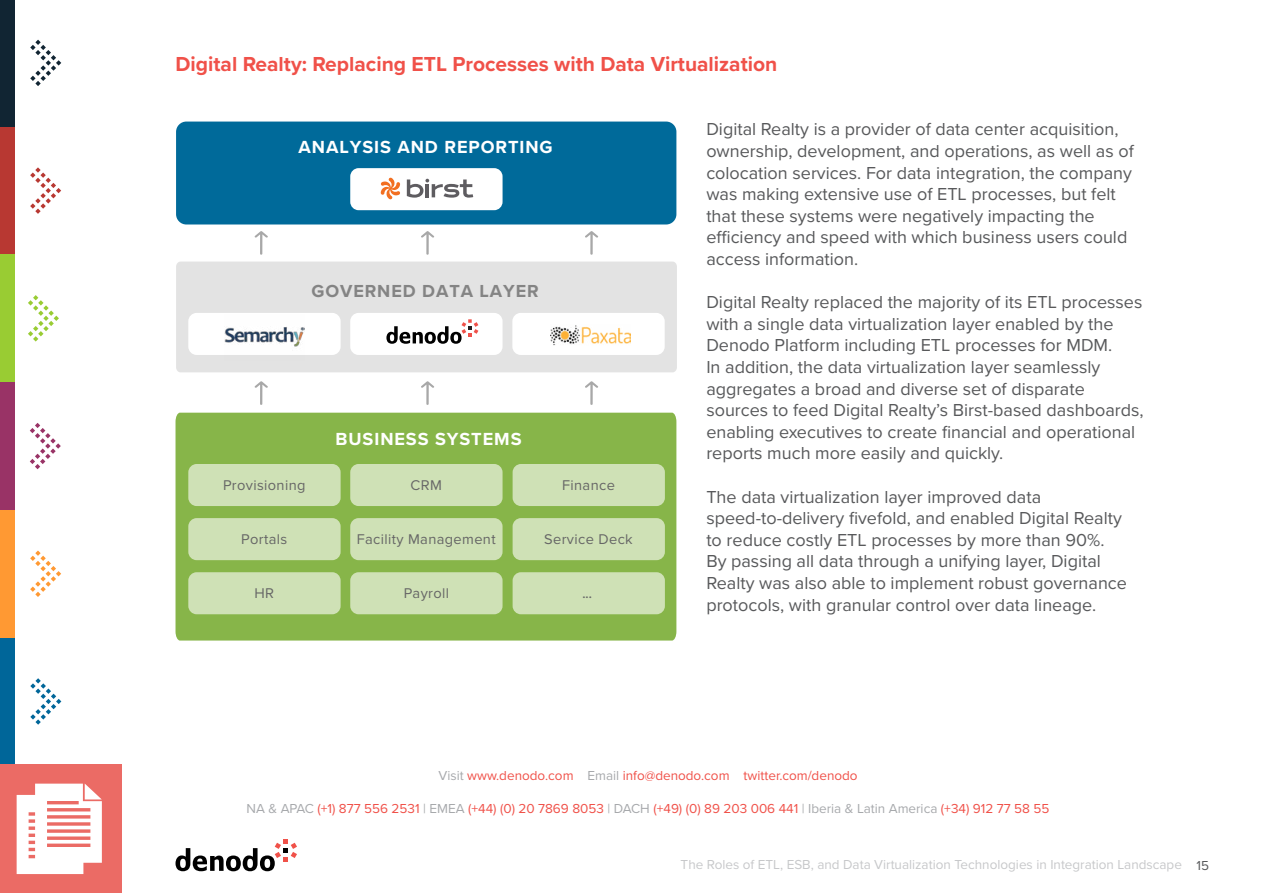
<style>
.page{position:relative;width:1263px;height:893px;background:#fff}
.page>*{position:absolute;margin:0;border:0;box-sizing:border-box;transform-origin:0 0}
.t1{font:700 21px "Proxima Nova";color:#f05149}
.t2{font:700 18.15px "Proxima Nova";letter-spacing:.05em;color:#fff}
.t3{font:18px/21.6px "Proxima Nova";color:#58595b}
.t4{font:700 18px "Proxima Nova";letter-spacing:.05em;color:#848484}
.t5{font:14.55px "Proxima Nova";letter-spacing:.025em;color:#666}
.t6{font:13.5px "Proxima Nova";color:#f05149}
.t7{font:13.5px "Proxima Nova";color:#c7c8ca}
.t8{font:600 13.05px "Proxima Nova";color:#666}
.s1{color:#a7a9ac}
.s2{color:#58595b}
</style>
<div class="page">
<svg style="left:175px;top:839px;width:122px;height:32px"></svg>
<div style="left:0;top:127px;width:15px;height:127px;background:#b83832"></div>
<div style="left:0;top:0;width:15px;height:127px;background:#112533"></div>
<div style="left:0;top:382px;width:15px;height:128px;background:#936"></div>
<div style="left:0;top:254px;width:15px;height:128px;background:#9c3"></div>
<div style="left:0;top:638px;width:15px;height:127px;background:#069"></div>
<div style="left:0;top:510px;width:15px;height:128px;background:#f93"></div>
<svg style="left:28px;top:295px;width:31px;height:47px"></svg>
<svg style="left:30px;top:423px;width:31px;height:46px"></svg>
<svg style="left:30px;top:550px;width:31px;height:47px"></svg>
<svg style="left:30px;top:167px;width:31px;height:47px"></svg>
<svg style="left:30px;top:678px;width:31px;height:47px"></svg>
<svg style="left:30px;top:40px;width:31px;height:46px"></svg>
<div style="left:176px;top:413px;width:500px;height:227px;background:#87b549"></div>
<div style="left:176px;top:122px;width:500px;height:102px;background:#006a9a;border-radius:10px"></div>
<div style="left:176px;top:262px;width:501px;height:110px;background:#e3e3e3;border-radius:5px"></div>
<div style="left:188px;top:464px;width:153px;height:42px;background:#cfe1b6;border-radius:8px"></div>
<svg style="left:255px;top:381px;width:13px;height:24px"></svg>
<svg style="left:421px;top:381px;width:13px;height:24px"></svg>
<svg style="left:585px;top:381px;width:13px;height:24px"></svg>
<svg style="left:255px;top:231px;width:13px;height:24px"></svg>
<svg style="left:421px;top:231px;width:13px;height:24px"></svg>
<svg style="left:585px;top:231px;width:13px;height:24px"></svg>
<div style="left:350px;top:168px;width:152px;height:42px;background:#fff;border-radius:8px"></div>
<svg style="left:381px;top:178px;width:19px;height:21px"></svg>
<svg style="left:407px;top:179px;width:66px;height:19px"></svg>
<div style="left:188px;top:313px;width:153px;height:42px;background:#fff;border-radius:8px"></div>
<div style="left:350px;top:313px;width:152px;height:42px;background:#fff;border-radius:8px"></div>
<svg style="left:386px;top:319px;width:92px;height:25px"></svg>
<img style="left:225px;top:327px;width:79px;height:20px">
<div style="left:512px;top:313px;width:153px;height:42px;background:#fff;border-radius:8px"></div>
<img style="left:551px;top:325px;width:80px;height:21px">
<div style="left:350px;top:464px;width:152px;height:42px;background:#cfe1b6;border-radius:8px"></div>
<div style="left:513px;top:464px;width:152px;height:42px;background:#cfe1b6;border-radius:8px"></div>
<div style="left:188px;top:518px;width:153px;height:42px;background:#cfe1b6;border-radius:8px"></div>
<div style="left:350px;top:518px;width:152px;height:42px;background:#cfe1b6;border-radius:8px"></div>
<div style="left:513px;top:518px;width:152px;height:42px;background:#cfe1b6;border-radius:8px"></div>
<div style="left:350px;top:572px;width:152px;height:42px;background:#cfe1b6;border-radius:8px"></div>
<div style="left:513px;top:572px;width:152px;height:42px;background:#cfe1b6;border-radius:8px"></div>
<div style="left:188px;top:572px;width:153px;height:42px;background:#cfe1b6;border-radius:8px"></div>
<div style="left:0;top:765px;width:122px;height:128px;background:#eb6b65"></div>
<svg style="left:17px;top:784px;width:85px;height:90px"></svg>
<p class="t1" style="left:176px;top:48px;width:603px">Digital Realty: Replacing ETL Processes with Data Virtualization</p>
<p class="t2" style="left:299px;top:133px;width:255px">ANALYSIS AND REPORTING</p>
<p class="t4" style="left:311px;top:278px;width:229px">GOVERNED DATA LAYER</p>
<p class="t5" style="left:223px;top:474px;width:84px">Provisioning</p>
<p class="t2" style="left:336px;top:426px;width:187px">BUSINESS SYSTEMS</p>
<p class="t5" style="left:410px;top:474px;width:33px">CRM</p>
<p class="t5" style="left:562px;top:474px;width:54px">Finance</p>
<p class="t5" style="left:241px;top:528px;width:48px">Portals</p>
<p class="t5" style="left:357px;top:528px;width:140px">Facility Management</p>
<p class="t5" style="left:544px;top:528px;width:90px">Service Deck</p>
<p class="t5" style="left:254px;top:582px;width:21px">HR</p>
<p class="t5" style="left:404px;top:582px;width:47px">Payroll</p>
<p class="t8" style="left:582px;top:584px;width:11px">...</p>
<p class="t3" style="left:706px;top:118px;width:429px">Digital Realty is a provider of data center acquisition, ownership, development, and operations, as well as of colocation services. For data integration, the company was making extensive use of ETL processes, but felt that these systems were negatively impacting the efficiency and speed with which business users could access information.</p>
<p class="t3" style="left:706px;top:291px;width:439px">Digital Realty replaced the majority of its ETL processes with a single data virtualization layer enabled by the Denodo Platform including ETL processes for MDM.<br>In addition, the data virtualization layer seamlessly aggregates a broad and diverse set of disparate sources to feed Digital Realty’s Birst-based dashboards, enabling executives to create financial and operational reports much more easily and quickly.</p>
<p class="t3" style="left:706px;top:485px;width:422px">The data virtualization layer improved data speed-to-delivery fivefold, and enabled Digital Realty to reduce costly ETL processes by more than 90%.<br>By passing all data through a unifying layer, Digital Realty was also able to implement robust governance protocols, with granular control over data lineage.</p>
<p class="t6" style="left:438px;top:766px;width:421px"><span class="s1">Visit</span> www.denodo.com <span class="s1">Email</span> info@denodo.com twitter.com/denodo</p>
<p class="t6" style="left:247px;top:799px;width:804px"><span class="s1">NA &amp; APAC</span> (+1) 877 556 2531 <span class="s1">| EMEA</span> (+44) (0) 20 7869 8053 <span class="s1">| DACH</span> (+49) (0) 89 203 006 441 <span class="s1">| Iberia &amp; Latin America</span> (+34) 912 77 58 55</p>
<p class="t7" style="left:681px;top:855px;width:530px">The Roles of ETL, ESB, and Data Virtualization Technologies in Integration Landscape <span class="s2">15</span></p>
</div>
